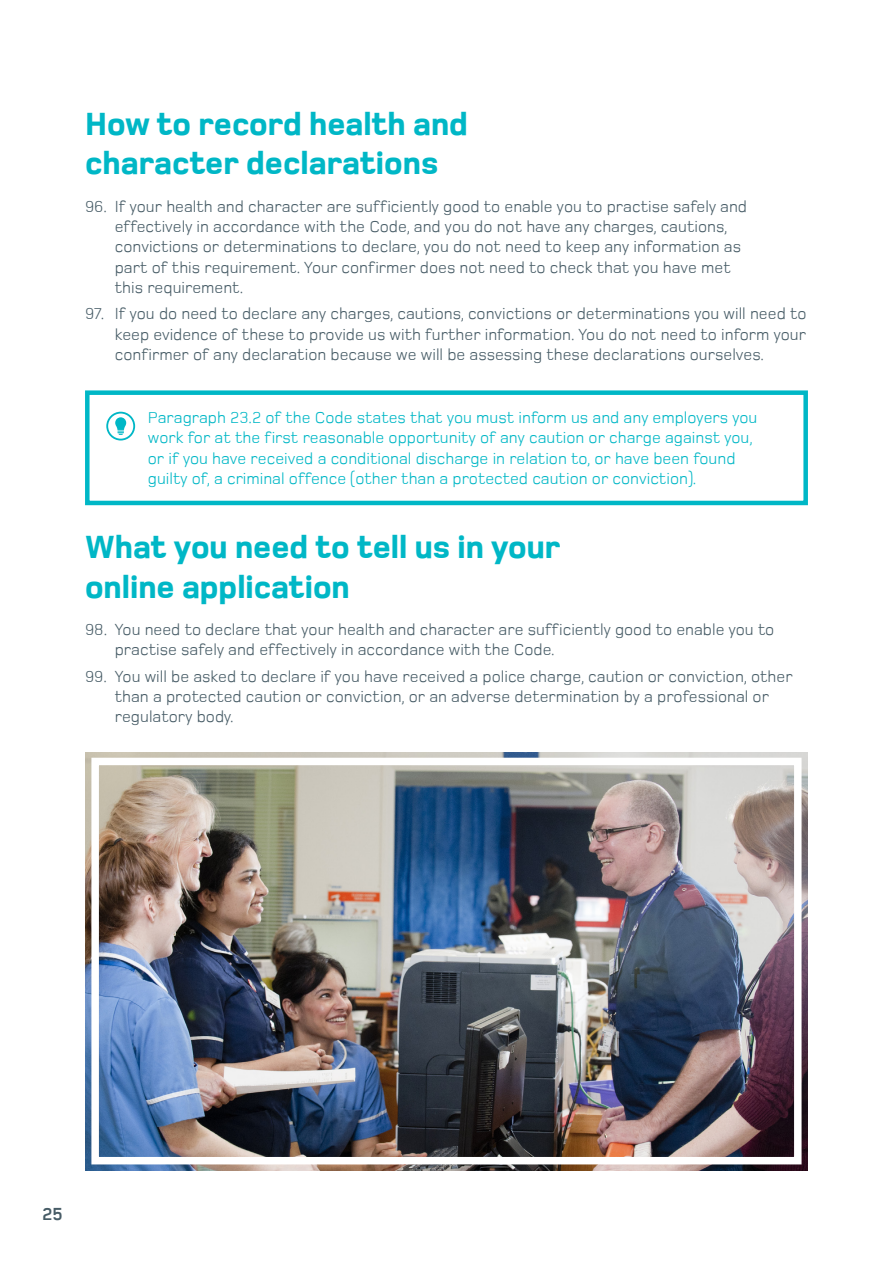
<style>
.page{position:relative;width:893px;height:1263px;background:#fff}
.page>*{position:absolute;margin:0;border:0;box-sizing:border-box;transform-origin:0 0}
.t1{font:800 33px/39.6px "Foundry Monoline";color:#00b7c6}
.t2{font:700 18px "Foundry Monoline";color:#475c66}
.t3{font:16.5px/20.2px "Foundry Monoline";color:#475c66}
.t4{font:16.5px/20.2px "Foundry Monoline";color:#00b7c6}
</style>
<div class="page">
<img style="left:85px;top:752px;width:723px;height:418px">
<div style="left:91px;top:758px;width:710px;height:406px;border:8px solid #fff"></div>
<div style="left:85px;top:390px;width:723px;height:115px;border:4px solid #00b7c6"></div>
<svg style="left:106px;top:412px;width:29px;height:28px"></svg>
<p class="t1" style="left:85px;top:104px;width:384px">How to record health and character declarations</p>
<p class="t3" style="left:115px;top:196px;width:634px;text-indent:-30px">96. If your health and character are sufficiently good to enable you to practise safely and effectively in accordance with the Code, and you do not have any charges, cautions, convictions or determinations to declare, you do not need to keep any information as part of this requirement. Your confirmer does not need to check that you have met this requirement.</p>
<p class="t3" style="left:115px;top:304px;width:693px;text-align:justify;text-indent:-30px">97. If you do need to declare any charges, cautions, convictions or determinations you will need to keep evidence of these to provide us with further information. You do not need to inform your confirmer of any declaration because we will be assessing these declarations ourselves.</p>
<p class="t4" style="left:148px;top:407px;width:611px">Paragraph 23.2 of the Code states that you must inform us and any employers you work for at the first reasonable opportunity of any caution or charge against you, or if you have received a conditional discharge in relation to, or have been found guilty of, a criminal offence (other than a protected caution or conviction).</p>
<p class="t1" style="left:85px;top:527px;width:477px">What you need to tell us in your online application</p>
<p class="t3" style="left:115px;top:619px;width:661px;text-indent:-30px">98. You need to declare that your health and character are sufficiently good to enable you to practise safely and effectively in accordance with the Code.</p>
<p class="t3" style="left:115px;top:666px;width:679px;text-indent:-30px">99. You will be asked to declare if you have received a police charge, caution or conviction, other than a protected caution or conviction, or an adverse determination by a professional or regulatory body.</p>
<p class="t2" style="left:43px;top:1205px;width:22px">25</p>
</div>
